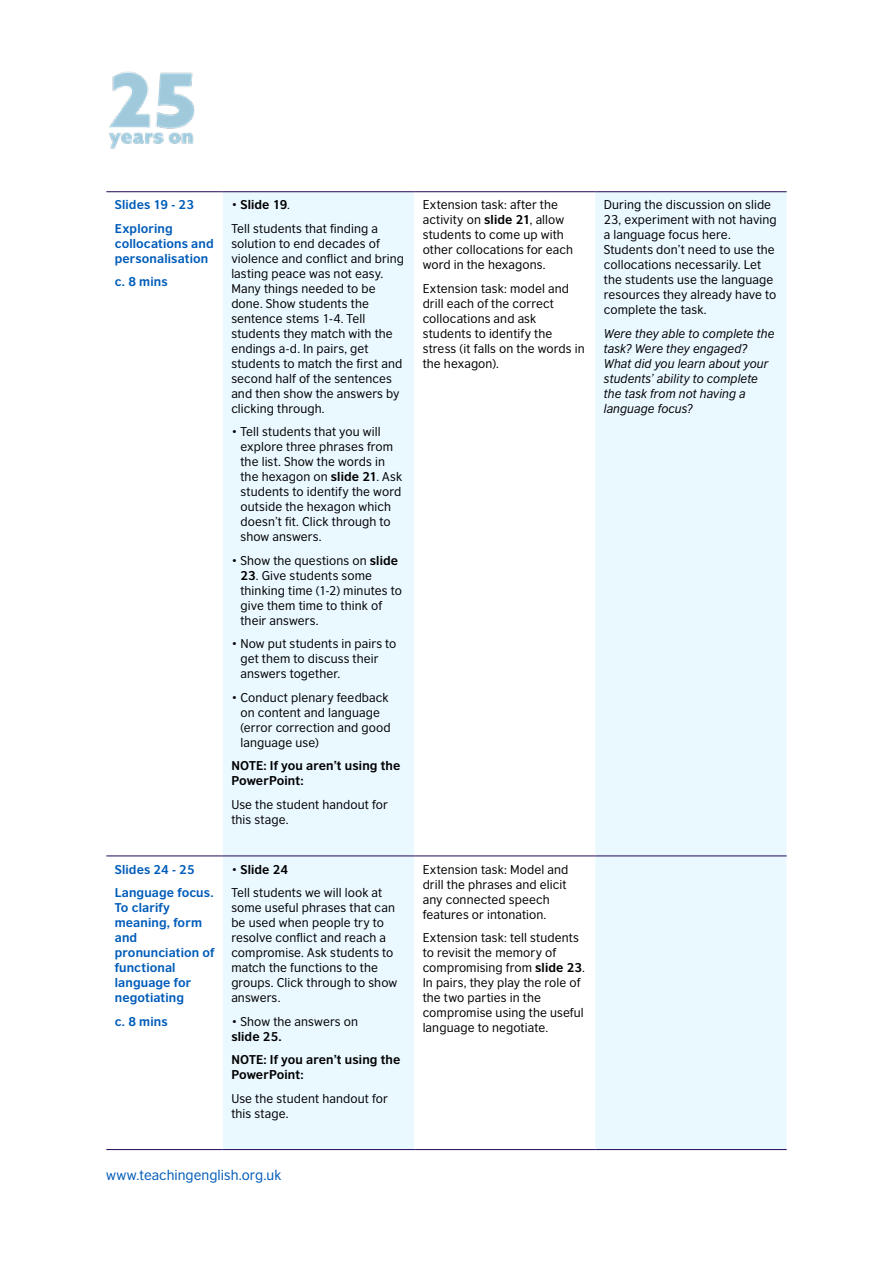
<style>
.page{position:relative;width:893px;height:1263px;background:#fff}
.page>*{position:absolute;margin:0;border:0;box-sizing:border-box;transform-origin:0 0}
.t1{font:13.5px "British Council Sans";letter-spacing:.005em;color:#005cb9}
.t2{font:12px/15px "British Council Sans";letter-spacing:.01em;color:#000}
.t3{font:700 12px/15px "British Council Sans";letter-spacing:.01em;color:#005cb9}
.t4{font:italic 12px/15px "British Council Sans";letter-spacing:.005em;color:#000}
.t5{font:700 12px/15px "British Council Sans";letter-spacing:.01em;color:#000}
.s1{font-weight:700}
</style>
<div class="page">
<img style="left:109px;top:71px;width:86px;height:78px">
<svg style="left:223px;top:192px;width:564px;height:957px;fill:#eaf8ff"></svg>
<hr style="left:106px;top:191px;width:117px;height:1px;background:#23085a">
<hr style="left:223px;top:191px;width:191px;height:1px;background:#23085a">
<hr style="left:414px;top:191px;width:181px;height:1px;background:#23085a">
<hr style="left:595px;top:191px;width:192px;height:1px;background:#23085a">
<hr style="left:106px;top:855px;width:117px;height:1px;background:#23085a">
<hr style="left:223px;top:855px;width:191px;height:1px;background:#23085a">
<hr style="left:414px;top:855px;width:181px;height:1px;background:#23085a">
<hr style="left:595px;top:855px;width:192px;height:1px;background:#23085a">
<hr style="left:106px;top:1149px;width:117px;height:1px;background:#23085a">
<hr style="left:223px;top:1149px;width:191px;height:1px;background:#23085a">
<hr style="left:414px;top:1149px;width:181px;height:1px;background:#23085a">
<hr style="left:595px;top:1149px;width:192px;height:1px;background:#23085a">
<p class="t3" style="left:115px;top:192px;width:81px;line-height:23.5px">Slides 19 - 23<br>Exploring</p>
<p class="t3" style="left:115px;top:234px;width:100px">collocations and personalisation</p>
<p class="t3" style="left:115px;top:273px;width:54px">c. 8 mins</p>
<p class="t3" style="left:115px;top:856px;width:100px;line-height:23.5px">Slides 24 - 25<br>Language focus.</p>
<p class="t3" style="left:115px;top:899px;width:101px">To clarify meaning, form and pronunciation of functional language for negotiating</p>
<p class="t3" style="left:115px;top:1012px;width:54px">c. 8 mins</p>
<p class="t2" style="left:231px;top:192px;width:148px;line-height:23.5px">• <span class="s1">Slide 19</span>.<br>Tell students that finding a</p>
<p class="t2" style="left:231px;top:235px;width:174px">solution to end decades of violence and conflict and bring lasting peace was not easy.<br>Many things needed to be done. Show students the sentence stems 1-4. Tell students they match with the endings a-d. In pairs, get students to match the first and second half of the sentences and then show the answers by clicking through.</p>
<p class="t2" style="left:240px;top:423px;width:163px;text-indent:-9px">• Tell students that you will explore three phrases from the list. Show the words in the hexagon on <span class="s1">slide 21</span>. Ask students to identify the word outside the hexagon which doesn’t fit. Click through to show answers.</p>
<p class="t2" style="left:231px;top:552px;width:168px">• Show the questions on <span class="s1">slide</span></p>
<p class="t2" style="left:240px;top:567px;width:163px"><span class="s1">23</span>. Give students some thinking time (1-2) minutes to give them time to think of their answers.</p>
<p class="t2" style="left:240px;top:635px;width:158px;text-indent:-9px">• Now put students in pairs to get them to discuss their answers together.</p>
<p class="t2" style="left:240px;top:689px;width:152px;text-indent:-9px">• Conduct plenary feedback on content and language (error correction and good language use)</p>
<p class="t5" style="left:231px;top:757px;width:171px">NOTE: If you aren’t using the<br>PowerPoint:</p>
<p class="t2" style="left:231px;top:796px;width:158px">Use the student handout for this stage.</p>
<p class="t2" style="left:231px;top:856px;width:153px;line-height:23.5px">• <span class="s1">Slide 24<br></span>Tell students we will look at</p>
<p class="t2" style="left:231px;top:899px;width:167px">some useful phrases that can be used when people try to resolve conflict and reach a compromise. Ask students to match the functions to the groups. Click through to show answers.</p>
<p class="t2" style="left:231px;top:1012px;width:128px">• Show the answers on</p>
<p class="t5" style="left:231px;top:1023px;width:171px;line-height:23.5px">slide 25.<br>NOTE: If you aren’t using the</p>
<p class="t5" style="left:231px;top:1066px;width:74px">PowerPoint:</p>
<p class="t2" style="left:231px;top:1089px;width:158px">Use the student handout for this stage.</p>
<p class="t2" style="left:423px;top:196px;width:152px">Extension task: after the activity on <span class="s1">slide 21</span>, allow students to come up with other collocations for each word in the hexagons.</p>
<p class="t2" style="left:423px;top:280px;width:163px">Extension task: model and drill each of the correct collocations and ask students to identify the stress (it falls on the words in the hexagon).</p>
<p class="t2" style="left:423px;top:860px;width:147px">Extension task: Model and drill the phrases and elicit any connected speech features or intonation.</p>
<p class="t2" style="left:423px;top:929px;width:164px">Extension task: tell students to revisit the memory of compromising from <span class="s1">slide 23</span>.<br>In pairs, they play the role of the two parties in the compromise using the useful language to negotiate.</p>
<p class="t2" style="left:604px;top:196px;width:174px">During the discussion on slide<br>23, experiment with not having a language focus here.<br>Students don’t need to use the collocations necessarily. Let the students use the language resources they already have to complete the task.</p>
<p class="t4" style="left:604px;top:325px;width:172px">Were they able to complete the task? Were they engaged?<br>What did you learn about your students’ ability to complete the task from not having a language focus?</p>
<p class="t1" style="left:106px;top:1163px;width:177px">www.teachingenglish.org.uk</p>
</div>
